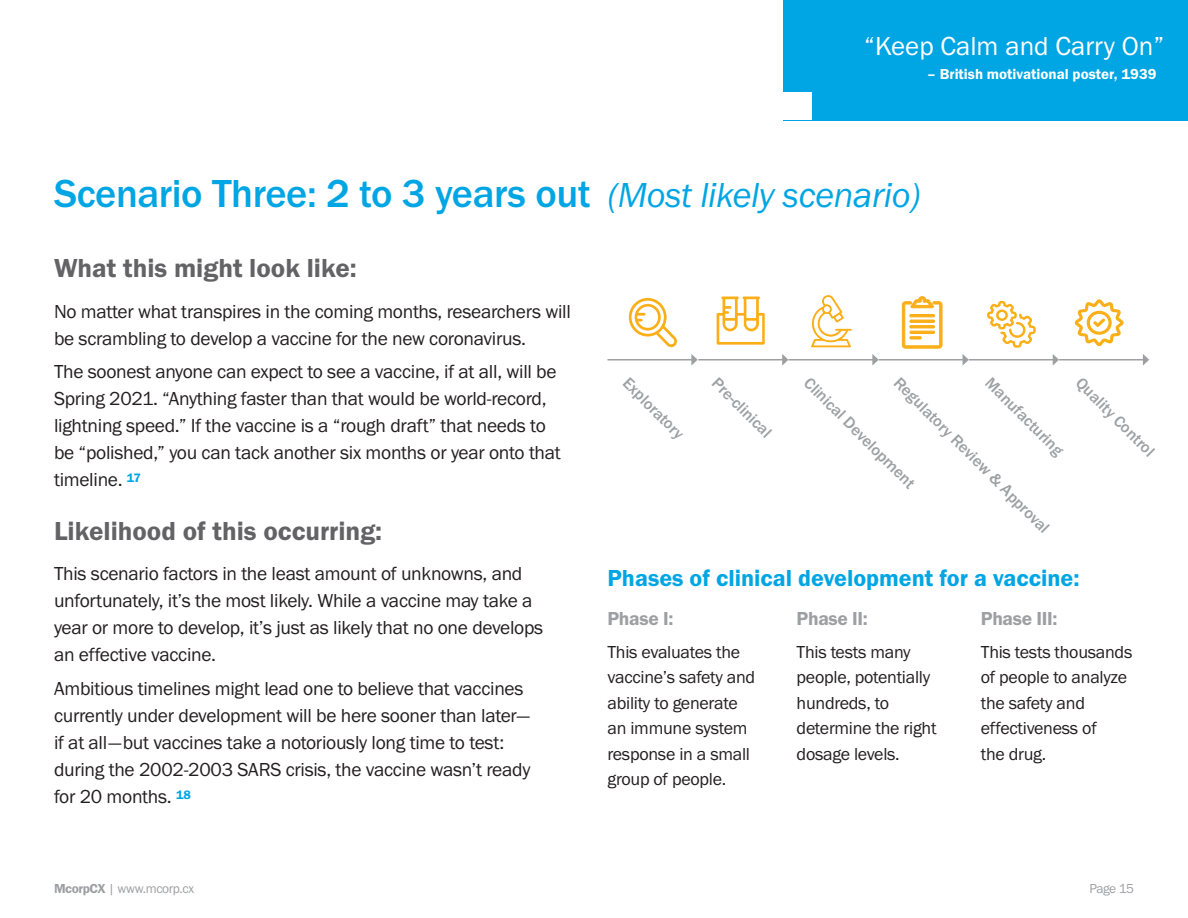
<style>
.page{position:relative;width:1188px;height:918px;background:#fff}
.page>*{position:absolute;margin:0;border:0;box-sizing:border-box;transform-origin:0 0}
.t1{font:500 40.5px "Franklin Got T";letter-spacing:-.01em;color:#00a5e3}
.t2{font:600 27px "Franklin Got T";color:#636366}
.t3{font:27px "Franklin Got T";color:#fff}
.t4{font:600 24px "Franklin Got T";color:#00a5e3}
.t5{font:19.5px/27px "Franklin Got T";letter-spacing:-.015em;color:#231f20}
.t6{font:600 19.5px "Franklin Got T";letter-spacing:-.015em;color:#9d9fa2}
.t7{font:18px/25.5px "Franklin Got T";letter-spacing:-.015em;color:#231f20}
.t8{font:500 16.5px "Franklin Got T";color:#9d9fa2}
.t9{font:600 15px "Franklin Got T";color:#fff}
.t10{font:13.5px "Franklin Got T";letter-spacing:-.03em;color:#9d9fa2}
.s1{font-weight:400;font-style:italic;font-size:36px}
.s2{font-weight:600}
</style>
<div class="page">
<div style="left:783px;top:0;width:405px;height:120px;background:#00a5e3"></div>
<div style="left:783px;top:92px;width:28px;height:28px;background:#fff"></div>
<svg style="left:717px;top:297px;width:48px;height:48px"></svg>
<svg style="left:987px;top:301px;width:49px;height:47px"></svg>
<svg style="left:810px;top:294px;width:43px;height:54px"></svg>
<svg style="left:1075px;top:299px;width:48px;height:47px"></svg>
<svg style="left:902px;top:296px;width:40px;height:52px"></svg>
<svg style="left:629px;top:298px;width:48px;height:50px"></svg>
<hr style="left:608px;top:359px;width:84px;height:2px;background:#9d9fa2">
<svg style="left:691px;top:354px;width:7px;height:12px"></svg>
<hr style="left:698px;top:359px;width:85px;height:2px;background:#9d9fa2">
<svg style="left:782px;top:354px;width:6px;height:12px"></svg>
<hr style="left:788px;top:359px;width:85px;height:2px;background:#9d9fa2">
<svg style="left:872px;top:354px;width:7px;height:12px"></svg>
<hr style="left:879px;top:359px;width:84px;height:2px;background:#9d9fa2">
<svg style="left:963px;top:354px;width:6px;height:11px"></svg>
<hr style="left:969px;top:359px;width:84px;height:2px;background:#9d9fa2">
<svg style="left:1053px;top:354px;width:6px;height:11px"></svg>
<hr style="left:1059px;top:359px;width:85px;height:2px;background:#9d9fa2">
<svg style="left:1143px;top:354px;width:6px;height:12px"></svg>
<h2 class="t3" style="left:864px;top:31px;width:302px">“Keep Calm and Carry On”</h2>
<p class="t9" style="left:927px;top:65px;width:231px">– British motivational poster, 1939</p>
<h1 class="t1" style="left:54px;top:171px;width:868px">Scenario Three: 2 to 3 years out <span class="s1">(Most likely scenario)</span></h1>
<h2 class="t2" style="left:54px;top:253px;width:304px">What this might look like:</h2>
<p class="t5" style="left:54px;top:297px;width:518px">No matter what transpires in the coming months, researchers will be scrambling to develop a vaccine for the new coronavirus.</p>
<p class="t5" style="left:54px;top:358px;width:508px">The soonest anyone can expect to see a vaccine, if at all, will be Spring 2021. “Anything faster than that would be world-record, lightning speed.” If the vaccine is a “rough draft” that needs to be “polished,” you can tack another six months or year onto that timeline. <sup>17</sup></p>
<h2 class="t2" style="left:54px;top:515px;width:330px">Likelihood of this occurring:</h2>
<p class="t5" style="left:54px;top:560px;width:491px">This scenario factors in the least amount of unknowns, and unfortunately, it’s the most likely. While a vaccine may take a year or more to develop, it’s just as likely that no one develops an effective vaccine.</p>
<p class="t5" style="left:54px;top:675px;width:478px">Ambitious timelines might lead one to believe that vaccines currently under development will be here sooner than later— if at all—but vaccines take a notoriously long time to test: during the 2002-2003 SARS crisis, the vaccine wasn’t ready for 20 months. <sup>18</sup></p>
<p class="t8" style="left:632px;top:374px;width:81px;rotate:45deg">Exploratory</p>
<p class="t8" style="left:721px;top:374px;width:79px;rotate:45deg">Pre-clinical</p>
<p class="t8" style="left:813px;top:374px;width:151px;rotate:45deg">Clinical Development</p>
<p class="t8" style="left:995px;top:374px;width:104px;rotate:45deg">Manufacturing</p>
<p class="t8" style="left:1085px;top:374px;width:105px;rotate:45deg">Quality Control</p>
<p class="t8" style="left:903px;top:374px;width:214px;rotate:45deg">Regulatory Review &amp; Approval</p>
<p class="t4" style="left:608px;top:564px;width:474px">Phases of clinical development for a vaccine:</p>
<p class="t6" style="left:608px;top:608px;width:68px">Phase I:</p>
<p class="t7" style="left:608px;top:639px;width:149px">This evaluates the vaccine’s safety and ability to generate an immune system response in a small group of people.</p>
<p class="t6" style="left:797px;top:608px;width:73px">Phase II:</p>
<p class="t7" style="left:797px;top:639px;width:141px">This tests many people, potentially hundreds, to determine the right dosage levels.</p>
<p class="t6" style="left:981px;top:608px;width:78px">Phase III:</p>
<p class="t7" style="left:981px;top:639px;width:153px">This tests thousands of people to analyze the safety and effectiveness of<br>the drug.</p>
<p class="t10" style="left:54px;top:881px;width:142px"><span class="s2">McorpCX</span> | www.mcorp.cx</p>
<p class="t10" style="left:1089px;top:881px;width:46px">Page 15</p>
</div>
